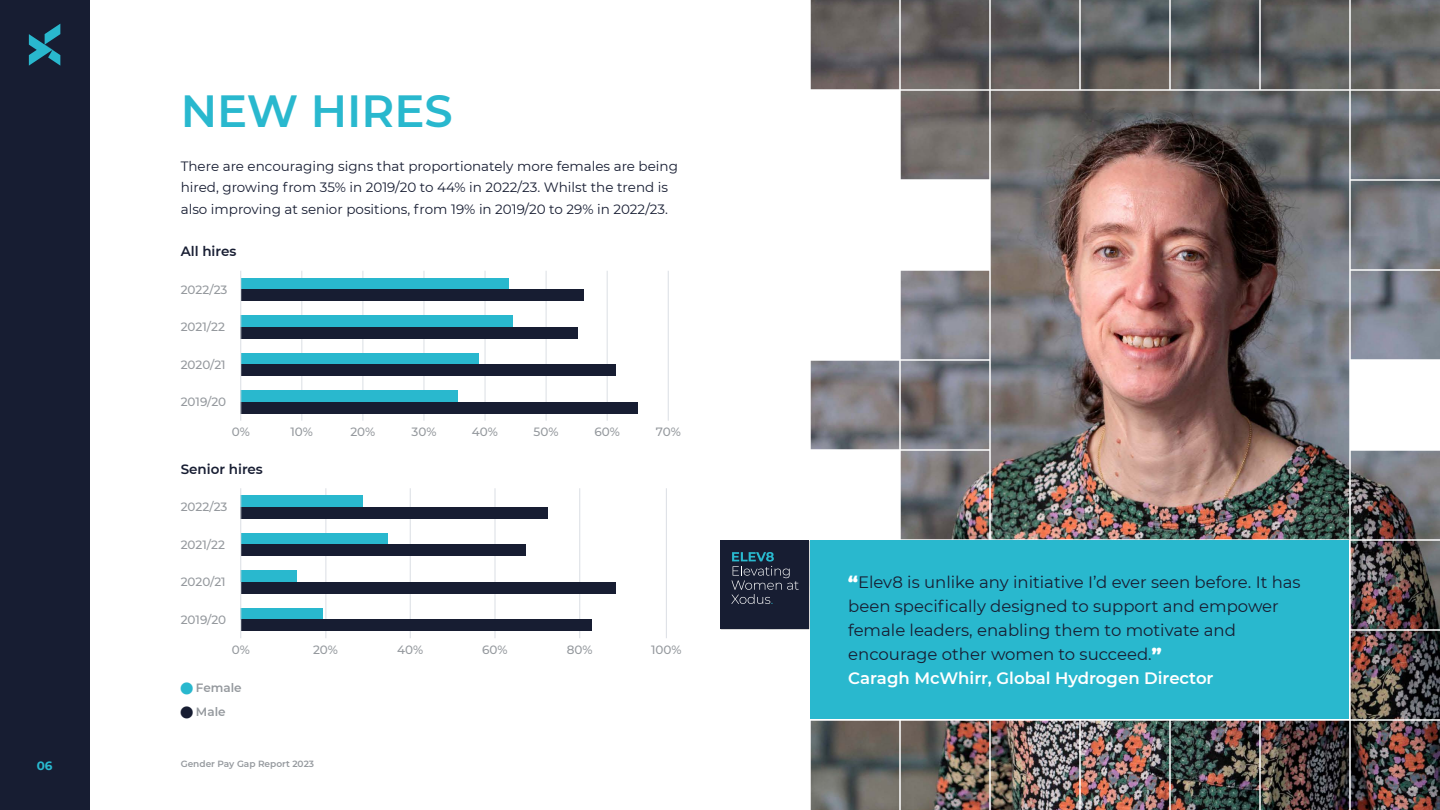
<style>
.page{position:relative;width:1440px;height:810px;background:#fff}
.page>*{position:absolute;margin:0;border:0;box-sizing:border-box;transform-origin:0 0}
.t1{font:600 45px "Montserrat";color:#29b8ce}
.t2{font:16.5px/24px "Montserrat";color:#171d32}
.t3{font:13.5px/21.1px "Montserrat";color:#171d32}
.t4{font:600 13.5px "Montserrat";color:#171d32}
.t5{font:500 12px "Montserrat";letter-spacing:-.005em;color:#95999e}
.t6{font:600 12px "Montserrat";color:#95999e}
.t7{font:700 12px "Montserrat";color:#29b8ce}
.t8{font:600 9px "Montserrat";color:#95999e}
.s1{color:#29b8ce}
.s2{color:#171d32}
.s3{font-weight:900;color:#fff}
.s4{font-weight:600;color:#fff}
</style>
<div class="page">
<div style="left:0;top:0;width:89px;height:810px;background:#171d32"></div>
<svg style="left:29px;top:24px;width:31px;height:42px"></svg>
<img style="left:721px;top:0;width:719px;height:810px">
<hr style="left:301px;top:271px;width:1px;height:150px;background:#dbdfe4">
<hr style="left:363px;top:271px;width:1px;height:150px;background:#dbdfe4">
<hr style="left:424px;top:271px;width:1px;height:150px;background:#dbdfe4">
<hr style="left:485px;top:271px;width:1px;height:150px;background:#dbdfe4">
<hr style="left:546px;top:271px;width:1px;height:150px;background:#dbdfe4">
<hr style="left:607px;top:271px;width:1px;height:150px;background:#dbdfe4">
<hr style="left:668px;top:271px;width:1px;height:150px;background:#dbdfe4">
<div style="left:241px;top:278px;width:267px;height:12px;background:#29b8ce"></div>
<div style="left:241px;top:353px;width:237px;height:11px;background:#29b8ce"></div>
<div style="left:241px;top:316px;width:272px;height:11px;background:#29b8ce"></div>
<div style="left:241px;top:391px;width:217px;height:11px;background:#29b8ce"></div>
<div style="left:241px;top:290px;width:343px;height:11px;background:#171d32"></div>
<div style="left:241px;top:364px;width:375px;height:12px;background:#171d32"></div>
<div style="left:241px;top:327px;width:337px;height:11px;background:#171d32"></div>
<div style="left:241px;top:402px;width:397px;height:11px;background:#171d32"></div>
<hr style="left:240px;top:271px;width:1px;height:150px;background:#dbdfe4">
<hr style="left:326px;top:488px;width:1px;height:150px;background:#dbdfe4">
<hr style="left:410px;top:488px;width:1px;height:150px;background:#dbdfe4">
<hr style="left:495px;top:488px;width:1px;height:150px;background:#dbdfe4">
<hr style="left:579px;top:488px;width:1px;height:150px;background:#dbdfe4">
<hr style="left:666px;top:488px;width:1px;height:150px;background:#dbdfe4">
<div style="left:241px;top:496px;width:122px;height:11px;background:#29b8ce"></div>
<div style="left:241px;top:571px;width:56px;height:11px;background:#29b8ce"></div>
<div style="left:241px;top:533px;width:147px;height:11px;background:#29b8ce"></div>
<div style="left:241px;top:608px;width:82px;height:12px;background:#29b8ce"></div>
<div style="left:241px;top:507px;width:307px;height:11px;background:#171d32"></div>
<div style="left:241px;top:582px;width:375px;height:11px;background:#171d32"></div>
<div style="left:241px;top:544px;width:285px;height:12px;background:#171d32"></div>
<div style="left:241px;top:620px;width:351px;height:11px;background:#171d32"></div>
<hr style="left:240px;top:488px;width:1px;height:150px;background:#dbdfe4">
<div style="left:721px;top:541px;width:88px;height:88px;background:#171d32"></div>
<svg style="left:731px;top:552px;width:68px;height:52px"></svg>
<h1 class="t1" style="left:181px;top:79px;width:274px">NEW HIRES</h1>
<p class="t3" style="left:181px;top:155px;width:499px">There are encouraging signs that proportionately more females are being hired, growing from 35% in 2019/20 to 44% in 2022/23. Whilst the trend is also improving at senior positions, from 19% in 2019/20 to 29% in 2022/23.</p>
<p class="t4" style="left:181px;top:242px;width:57px">All hires</p>
<p class="t5" style="left:181px;top:281px;width:48px">2022/23</p>
<p class="t5" style="left:181px;top:319px;width:46px">2021/22</p>
<p class="t5" style="left:181px;top:356px;width:46px">2020/21</p>
<p class="t5" style="left:181px;top:394px;width:47px">2019/20</p>
<p class="t5" style="left:232px;top:424px;width:20px">0%</p>
<p class="t5" style="left:291px;top:424px;width:24px">10%</p>
<p class="t5" style="left:350px;top:424px;width:26px">20%</p>
<p class="t5" style="left:411px;top:424px;width:26px">30%</p>
<p class="t5" style="left:472px;top:424px;width:28px">40%</p>
<p class="t5" style="left:534px;top:424px;width:27px">50%</p>
<p class="t5" style="left:594px;top:424px;width:27px">60%</p>
<p class="t5" style="left:656px;top:424px;width:27px">70%</p>
<p class="t4" style="left:181px;top:459px;width:84px">Senior hires</p>
<p class="t5" style="left:181px;top:499px;width:48px">2022/23</p>
<p class="t5" style="left:181px;top:536px;width:46px">2021/22</p>
<p class="t5" style="left:181px;top:574px;width:46px">2020/21</p>
<p class="t5" style="left:181px;top:611px;width:47px">2019/20</p>
<p class="t5" style="left:232px;top:641px;width:20px">0%</p>
<p class="t5" style="left:313px;top:641px;width:26px">20%</p>
<p class="t5" style="left:397px;top:641px;width:28px">40%</p>
<p class="t5" style="left:482px;top:641px;width:27px">60%</p>
<p class="t5" style="left:567px;top:641px;width:27px">80%</p>
<p class="t5" style="left:651px;top:641px;width:32px">100%</p>
<p class="t6" style="left:181px;top:679px;width:63px"><span class="s1">■</span> Female</p>
<p class="t6" style="left:181px;top:703px;width:46px"><span class="s2">■</span> Male</p>
<p class="t7" style="left:37px;top:757px;width:17px">06</p>
<p class="t8" style="left:181px;top:758px;width:135px">Gender Pay Gap Report 2023</p>
<p class="t2" style="left:848px;top:570px;width:454px"><span class="s3">“</span>Elev8 is unlike any initiative I’d ever seen before. It has been specifically designed to support and empower female leaders, enabling them to motivate and encourage other women to succeed.<span class="s3">”<br></span><span class="s4">Caragh McWhirr, Global Hydrogen Director</span></p>
</div>
